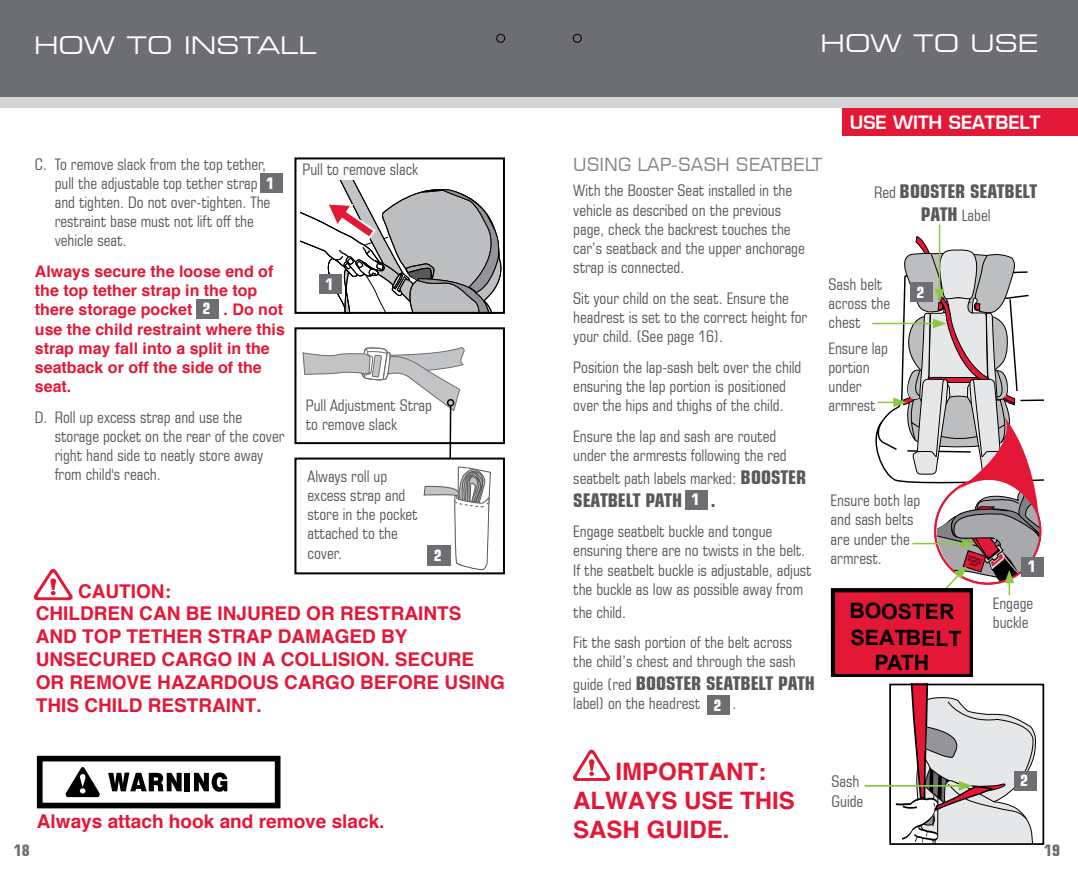
<style>
.page{position:relative;width:1078px;height:879px;background:#fff}
.page>*{position:absolute;margin:0;border:0;box-sizing:border-box;transform-origin:0 0}
.t1{font:700 24px/28.8px "Helvetica";color:#e31837}
.t2{font:expanded 24px "Square 721 BT";color:#fff}
.t3{font:700 21.2px "Arial";letter-spacing:-.01em;color:#000}
.t4{font:700 19px/22.8px "Helvetica";color:#e31837}
.t5{font:700 condensed 19px "Square 721 BT";color:#58595b}
.t6{font:18px "Square 721 BT";color:#808285}
.t7{font:18px "Square 721 Dm Normal";color:#fff}
.t8{font:condensed 16px/19.2px "Square 721 BT";color:#58595b}
.t9{font:700 16px/19.2px "Helvetica";color:#e31837}
.t10{font:700 condensed 16px "Square 721 BT";color:#fff}
.t11{font:700 condensed 16px "Square 721 BT";color:#6d6e71}
.t12{font:700 2.8px "Arial";color:#000}
.s1{font-weight:700;font-size:19px}
.s2{font-weight:400;font-size:16px}
</style>
<div class="page">
<div style="left:0;top:0;width:1077px;height:98px;background:#6d6e71"></div>
<div style="left:0;top:98px;width:1077px;height:10px;background:#d1d3d4"></div>
<div style="left:573px;top:34px;width:8px;height:9px;border:1px solid #000;border-radius:50%"></div>
<div style="left:496px;top:34px;width:9px;height:9px;border:1px solid #000;border-radius:50%"></div>
<svg style="left:302px;top:347px;width:163px;height:63px"></svg>
<hr style="left:449px;top:406px;width:2px;height:53px;background:#000">
<div style="left:447px;top:399px;width:7px;height:7px;border:2px solid #000;border-radius:50%"></div>
<svg style="left:423px;top:444px;width:68px;height:131px"></svg>
<svg style="left:33px;top:569px;width:40px;height:32px"></svg>
<svg style="left:300px;top:180px;width:202px;height:131px"></svg>
<div style="left:294px;top:157px;width:211px;height:157px;border:2px solid #000"></div>
<div style="left:294px;top:457px;width:211px;height:117px;border:2px solid #000"></div>
<div style="left:294px;top:327px;width:211px;height:117px;border:2px solid #000"></div>
<div style="left:37px;top:756px;width:243px;height:52px;border:6px solid #000"></div>
<svg style="left:108px;top:772px;width:74px;height:19px"></svg>
<div style="left:185px;top:773px;width:5px;height:18px;background:#000"></div>
<svg style="left:194px;top:772px;width:33px;height:19px"></svg>
<svg style="left:65px;top:767px;width:35px;height:30px"></svg>
<svg style="left:573px;top:749px;width:38px;height:32px"></svg>
<hr style="left:938px;top:225px;width:2px;height:67px;background:#8dc63f">
<svg style="left:830px;top:236px;width:210px;height:609px"></svg>
<div style="left:842px;top:109px;width:235px;height:27px;background:#e31837"></div>
<div style="left:196px;top:299px;width:23px;height:20px;background:#6d6e71"></div>
<div style="left:707px;top:695px;width:22px;height:20px;background:#6d6e71"></div>
<div style="left:685px;top:490px;width:22px;height:20px;background:#6d6e71"></div>
<div style="left:1021px;top:556px;width:22px;height:20px;background:#6d6e71"></div>
<div style="left:1013px;top:771px;width:23px;height:20px;background:#6d6e71"></div>
<div style="left:910px;top:282px;width:22px;height:20px;background:#6d6e71"></div>
<div style="left:260px;top:173px;width:22px;height:20px;background:#6d6e71"></div>
<div style="left:319px;top:274px;width:22px;height:20px;background:#6d6e71"></div>
<div style="left:427px;top:545px;width:23px;height:21px;background:#6d6e71"></div>
<h1 class="t2" style="left:34px;top:31px;width:284px">HOW TO INSTALL</h1>
<p class="t8" style="left:55px;top:154px;width:217px;text-indent:-20px">C. To remove slack from the top tether, pull the adjustable top tether strap and tighten. Do not over-tighten. The restraint base must not lift off the vehicle seat.</p>
<p class="t9" style="left:35px;top:261px;width:240px">Always secure the loose end of the top tether strap in the top there storage pocket</p>
<p class="t10" style="left:266px;top:173px;width:9px">1</p>
<p class="t10" style="left:202px;top:299px;width:9px">2</p>
<p class="t9" style="left:35px;top:299px;width:251px;text-indent:189px">. Do not use the child restraint where this strap may fall into a split in the seatback or off the side of the seat.</p>
<p class="t8" style="left:55px;top:407px;width:231px;text-indent:-20px">D. Roll up excess strap and use the storage pocket on the rear of the cover right hand side to neatly store away from child's reach.</p>
<p class="t8" style="left:302px;top:160px;width:117px">Pull to remove slack</p>
<p class="t10" style="left:325px;top:274px;width:9px">1</p>
<p class="t8" style="left:306px;top:395px;width:128px">Pull Adjustment Strap to remove slack</p>
<p class="t8" style="left:307px;top:466px;width:111px">Always roll up excess strap and store in the pocket attached to the cover.</p>
<p class="t10" style="left:434px;top:545px;width:9px">2</p>
<p class="t4" style="left:36px;top:578px;width:470px;text-indent:42px">CAUTION:<br>CHILDREN CAN BE INJURED OR RESTRAINTS<br>AND TOP TETHER STRAP DAMAGED BY<br>UNSECURED CARGO IN A COLLISION. SECURE<br>OR REMOVE HAZARDOUS CARGO BEFORE USING<br>THIS CHILD RESTRAINT.</p>
<p class="t4" style="left:37px;top:809px;width:349px">Always attach hook and remove slack.</p>
<h1 class="t2" style="left:820px;top:29px;width:219px">HOW TO USE</h1>
<p class="t7" style="left:849px;top:112px;width:192px">USE WITH SEATBELT</p>
<p class="t6" style="left:573px;top:153px;width:250px">USING LAP-SASH SEATBELT</p>
<p class="t8" style="left:573px;top:181px;width:233px">With the Booster Seat installed in the vehicle as described on the previous page, check the backrest touches the car’s seatback and the upper anchorage strap is connected.</p>
<p class="t8" style="left:573px;top:288px;width:235px">Sit your child on the seat. Ensure the headrest is set to the correct height for your child. (See page 16).</p>
<p class="t8" style="left:573px;top:357px;width:229px">Position the lap-sash belt over the child ensuring the lap portion is positioned over the hips and thighs of the child.</p>
<p class="t8" style="left:573px;top:426px;width:215px">Ensure the lap and sash are routed under the armrests following the red</p>
<p class="t8" style="left:573px;top:468px;width:234px">seatbelt path labels marked: <span class="s1">BOOSTER</span></p>
<p class="t5" style="left:573px;top:488px;width:110px">SEATBELT PATH</p>
<p class="t5" style="left:710px;top:488px;width:6px">.</p>
<p class="t8" style="left:573px;top:522px;width:240px">Engage seatbelt buckle and tongue ensuring there are no twists in the belt.<br>If the seatbelt buckle is adjustable, adjust the buckle as low as possible away from</p>
<p class="t8" style="left:573px;top:596px;width:220px;line-height:30.6px">the child.<br>Fit the sash portion of the belt across</p>
<p class="t8" style="left:573px;top:652px;width:224px">the child’s chest and through the sash</p>
<p class="t5" style="left:573px;top:672px;width:243px"><span class="s2">guide (red</span> BOOSTER SEATBELT PATH</p>
<p class="t8" style="left:573px;top:694px;width:128px">label) on the headrest</p>
<p class="t8" style="left:732px;top:694px;width:5px">.</p>
<p class="t5" style="left:873px;top:180px;width:165px"><span class="s2">Red</span> BOOSTER SEATBELT</p>
<p class="t8" style="left:920px;top:205px;width:71px"><span class="s1">PATH</span> Label</p>
<p class="t8" style="left:828px;top:275px;width:63px">Sash belt across the chest</p>
<p class="t10" style="left:916px;top:282px;width:9px">2</p>
<p class="t8" style="left:828px;top:338px;width:61px">Ensure lap portion under armrest</p>
<p class="t10" style="left:691px;top:490px;width:9px">1</p>
<p class="t8" style="left:830px;top:491px;width:91px">Ensure both lap and sash belts are under the armrest.</p>
<p class="t12" style="left:969px;top:554px;width:16px;rotate:18deg">SEATBELT</p>
<p class="t12" style="left:970px;top:562px;width:9px;rotate:18deg">PATH</p>
<p class="t12" style="left:968px;top:558px;width:15px;rotate:18deg">BOOSTER</p>
<p class="t10" style="left:1027px;top:556px;width:9px">1</p>
<p class="t8" style="left:992px;top:593px;width:42px">Engage buckle</p>
<h2 class="t3" style="left:849px;top:596px;width:106px">BOOSTER</h2>
<h2 class="t3" style="left:874px;top:648px;width:56px">PATH</h2>
<h2 class="t3" style="left:850px;top:623px;width:112px">SEATB LT</h2>
<p class="t10" style="left:713px;top:695px;width:9px">2</p>
<h1 class="t1" style="left:573px;top:756px;width:223px;text-indent:42px">IMPORTANT:<br>ALWAYS USE THIS<br>SASH GUIDE.</h1>
<p class="t8" style="left:831px;top:772px;width:33px">Sash<br>Guide</p>
<p class="t10" style="left:1019px;top:771px;width:9px">2</p>
<p class="t11" style="left:14px;top:840px;width:18px">18</p>
<p class="t11" style="left:1043px;top:840px;width:17px">19</p>
</div>
